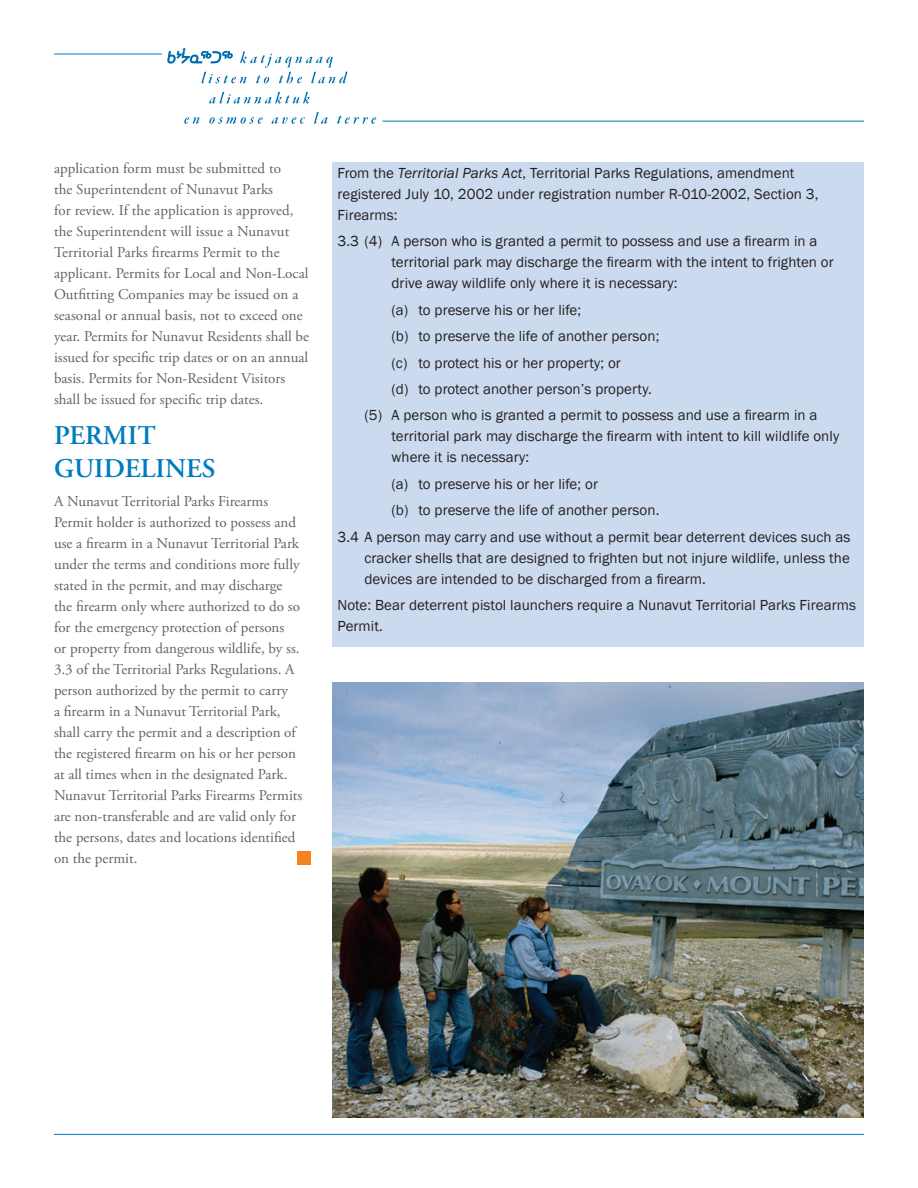
<style>
.page{position:relative;width:918px;height:1188px;background:#fff}
.page>*{position:absolute;margin:0;border:0;box-sizing:border-box;transform-origin:0 0}
.t1{font:600 27px/32.4px "Adobe Garamond Pro";color:#007ac0}
.t2{font:15px/21px "Adobe Garamond Pro";color:#636366}
.t3{font:15px/21px "Franklin Gothic";letter-spacing:.005em;color:#231f20}
.s1{font-style:italic}
</style>
<div class="page">
<hr style="left:54px;top:1134px;width:810px;height:1px;background:#007ac0">
<hr style="left:382px;top:121px;width:482px;height:1px;background:#007ac0">
<svg style="left:168px;top:49px;width:180px;height:34px"></svg>
<svg style="left:209px;top:92px;width:101px;height:12px"></svg>
<svg style="left:184px;top:117px;width:15px;height:7px"></svg>
<svg style="left:209px;top:117px;width:54px;height:7px"></svg>
<svg style="left:272px;top:117px;width:33px;height:7px"></svg>
<svg style="left:314px;top:112px;width:14px;height:12px"></svg>
<svg style="left:337px;top:116px;width:39px;height:8px"></svg>
<hr style="left:54px;top:54px;width:108px;height:1px;background:#007ac0">
<div style="left:332px;top:162px;width:532px;height:485px;background:#ccdaef"></div>
<div style="left:297px;top:851px;width:13px;height:14px;background:#f58220"></div>
<img style="left:332px;top:682px;width:532px;height:436px">
<p class="t2" style="left:54px;top:158px;width:257px">application form must be submitted to<br>the Superintendent of Nunavut Parks<br>for review. If the application is approved, the Superintendent will issue a Nunavut Territorial Parks firearms Permit to the applicant. Permits for Local and Non-Local Outfitting Companies may be issued on a seasonal or annual basis, not to exceed one year. Permits for Nunavut Residents shall be issued for specific trip dates or on an annual basis. Permits for Non-Resident Visitors shall be issued for specific trip dates.</p>
<h1 class="t1" style="left:54px;top:420px;width:163px">PERMIT<br>GUIDELINES</h1>
<p class="t2" style="left:54px;top:491px;width:250px">A Nunavut Territorial Parks Firearms Permit holder is authorized to possess and use a firearm in a Nunavut Territorial Park under the terms and conditions more fully stated in the permit, and may discharge the firearm only where authorized to do so for the emergency protection of persons<br>or property from dangerous wildlife, by ss.<br>3.3 of the Territorial Parks Regulations. A person authorized by the permit to carry<br>a firearm in a Nunavut Territorial Park, shall carry the permit and a description of the registered firearm on his or her person at all times when in the designated Park.<br>Nunavut Territorial Parks Firearms Permits are non-transferable and are valid only for the persons, dates and locations identified on the permit.</p>
<p class="t3" style="left:337px;top:163px;width:483px">From the <span class="s1">Territorial Parks Act</span>, Territorial Parks Regulations, amendment registered July 10, 2002 under registration number R-010-2002, Section 3,<br>Firearms:</p>
<p class="t3" style="left:392px;top:231px;width:444px;text-indent:-54px">3.3 (4) A person who is granted a permit to possess and use a firearm in a territorial park may discharge the firearm with the intent to frighten or drive away wildlife only where it is necessary:</p>
<p class="t3" style="left:392px;top:300px;width:191px">(a) to preserve his or her life;</p>
<p class="t3" style="left:392px;top:326px;width:269px">(b) to preserve the life of another person;</p>
<p class="t3" style="left:392px;top:352px;width:231px">(c) to protect his or her property; or</p>
<p class="t3" style="left:392px;top:379px;width:262px">(d) to protect another person’s property.</p>
<p class="t3" style="left:364px;top:405px;width:454px">(5) A person who is granted a permit to possess and use a firearm in a</p>
<p class="t3" style="left:392px;top:426px;width:449px">territorial park may discharge the firearm with intent to kill wildlife only where it is necessary:</p>
<p class="t3" style="left:392px;top:474px;width:208px">(a) to preserve his or her life; or</p>
<p class="t3" style="left:392px;top:500px;width:269px">(b) to preserve the life of another person.</p>
<p class="t3" style="left:337px;top:526px;width:514px">3.4 A person may carry and use without a permit bear deterrent devices such as</p>
<p class="t3" style="left:364px;top:547px;width:487px">cracker shells that are designed to frighten but not injure wildlife, unless the devices are intended to be discharged from a firearm.</p>
<p class="t3" style="left:337px;top:595px;width:520px">Note: Bear deterrent pistol launchers require a Nunavut Territorial Parks Firearms<br>Permit.</p>
</div>
